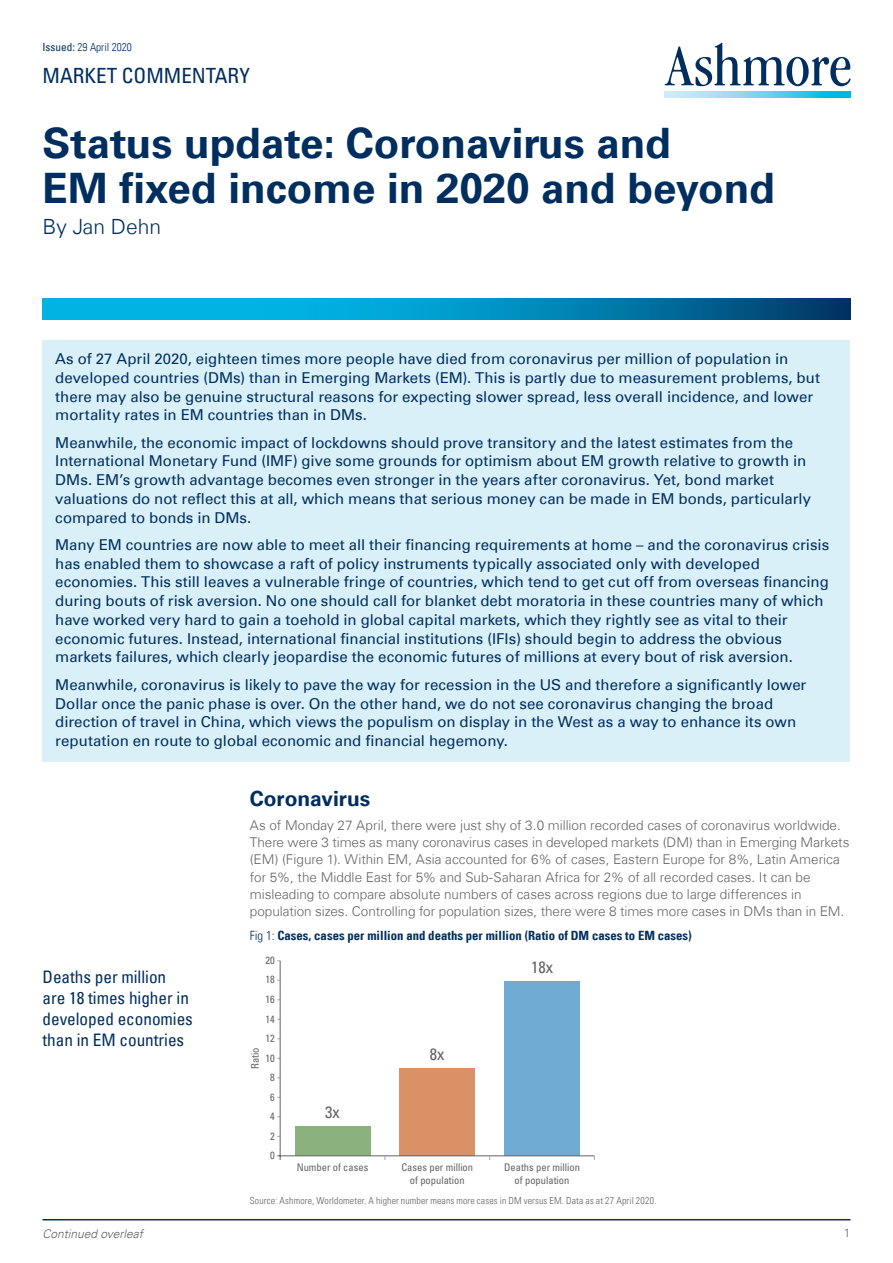
<style>
.page{position:relative;width:893px;height:1263px;background:#fff}
.page>*{position:absolute;margin:0;border:0;box-sizing:border-box;transform-origin:0 0}
.t1{font:700 42px/45px "Univers Com 65";color:#002e5e}
.t2{font:condensed 21px "Univers Com 57";color:#002e5e}
.t3{font:700 21px "Univers Com 65";color:#002e5e}
.t4{font:300 21px "Univers Com 45";color:#002e5e}
.t5{font:condensed 17.25px/21px "Univers Com 57";letter-spacing:-.005em;color:#002e5e}
.t6{font:condensed 16.5px "Univers Com 57";color:#636366}
.t7{font:16.5px "Univers Com 57 Condensed";color:#5f5f5f}
.t8{font:15px/18.8px "Univers Com 55 Roman";color:#002e5e}
.t9{font:300 13.5px/17.2px "Univers Com 45";color:#636366}
.t10{font:12.75px "Univers Com 67 Bold Cond";color:#002e5e}
.t11{font:italic 300 12px "Univers Com 45";color:#636366}
.t12{font:300 12px "Univers Com 45";color:#636366}
.t13{font:11.25px "Univers Com 47 Light Cond";color:#002e5e}
.t14{font:condensed 10.5px/19.5px "Univers Com 57";color:#636366;text-align:center}
.t15{font:9.75px "Univers Com 47 Light Cond";letter-spacing:.02em;color:#636366}
.s1{font-family:"Univers Com 57";font-stretch:condensed}
.s2{font-family:"Univers Com 47 Light Cond"}
.s3{font-family:"Univers Com 57";font-stretch:condensed;color:#636366}
</style>
<div class="page">
<svg style="left:665px;top:43px;width:185px;height:43px"></svg>
<svg style="left:665px;top:92px;width:185px;height:6px"></svg>
<hr style="left:43px;top:1219px;width:807px;height:1px;background:#002e5e">
<div style="left:43px;top:341px;width:807px;height:421px;background:#d9f0f9"></div>
<svg style="left:43px;top:298px;width:807px;height:21px;background:#008dbd"></svg>
<div style="left:504px;top:981px;width:76px;height:175px;background:#70abd3"></div>
<div style="left:400px;top:1069px;width:75px;height:87px;background:#d99165"></div>
<div style="left:295px;top:1127px;width:75px;height:29px;background:#8bb17e"></div>
<hr style="left:280px;top:961px;width:1px;height:199px;background:#636366">
<hr style="left:277px;top:1155px;width:317px;height:1px;background:#636366">
<p class="t13" style="left:43px;top:40px;width:91px"><span class="s1">Issued:</span> 29 April 2020</p>
<p class="t2" style="left:43px;top:62px;width:209px">MARKET COMMENTARY</p>
<p class="t1" style="left:43px;top:121px;width:734px">Status update: Coronavirus and<br>EM fixed income in 2020 and beyond</p>
<p class="t4" style="left:43px;top:214px;width:120px">By Jan Dehn</p>
<p class="t8" style="left:55px;top:349px;width:766px">As of 27 April 2020, eighteen times more people have died from coronavirus per million of population in developed countries (DMs) than in Emerging Markets (EM). This is partly due to measurement problems, but there may also be genuine structural reasons for expecting slower spread, less overall incidence, and lower mortality rates in EM countries than in DMs.</p>
<p class="t8" style="left:55px;top:433px;width:757px">Meanwhile, the economic impact of lockdowns should prove transitory and the latest estimates from the International Monetary Fund (IMF) give some grounds for optimism about EM growth relative to growth in DMs. EM’s growth advantage becomes even stronger in the years after coronavirus. Yet, bond market valuations do not reflect this at all, which means that serious money can be made in EM bonds, particularly compared to bonds in DMs.</p>
<p class="t8" style="left:55px;top:535px;width:775px">Many EM countries are now able to meet all their financing requirements at home – and the coronavirus crisis has enabled them to showcase a raft of policy instruments typically associated only with developed economies. This still leaves a vulnerable fringe of countries, which tend to get cut off from overseas financing during bouts of risk aversion. No one should call for blanket debt moratoria in these countries many of which have worked very hard to gain a toehold in global capital markets, which they rightly see as vital to their economic futures. Instead, international financial institutions (IFIs) should begin to address the obvious markets failures, which clearly jeopardise the economic futures of millions at every bout of risk aversion.</p>
<p class="t8" style="left:55px;top:675px;width:753px">Meanwhile, coronavirus is likely to pave the way for recession in the US and therefore a significantly lower Dollar once the panic phase is over. On the other hand, we do not see coronavirus changing the broad direction of travel in China, which views the populism on display in the West as a way to enhance its own reputation en route to global economic and financial hegemony.</p>
<p class="t5" style="left:43px;top:966px;width:152px">Deaths per million are 18 times higher in developed economies than in EM countries</p>
<p class="t3" style="left:250px;top:786px;width:122px">Coronavirus</p>
<p class="t9" style="left:250px;top:816px;width:601px">As of Monday 27 April, there were just shy of 3.0 million recorded cases of coronavirus worldwide.<br>There were 3 times as many coronavirus cases in developed markets (DM) than in Emerging Markets (EM) (Figure 1). Within EM, Asia accounted for 6% of cases, Eastern Europe for 8%, Latin America for 5%, the Middle East for 5% and Sub-Saharan Africa for 2% of all recorded cases. It can be misleading to compare absolute numbers of cases across regions due to large differences in population sizes. Controlling for population sizes, there were 8 times more cases in DMs than in EM.</p>
<p class="t10" style="left:250px;top:927px;width:443px"><span class="s2">Fig 1:</span> Cases, cases per million and deaths per million (Ratio of DM cases to EM cases)</p>
<p class="t14" style="left:265px;top:950px;width:11px">20</p>
<p class="t14" style="left:265px;top:970px;width:11px">18</p>
<p class="t14" style="left:265px;top:989px;width:11px">16</p>
<p class="t14" style="left:265px;top:1009px;width:11px;text-align:justify">14<br>12<br>10</p>
<p class="t14" style="left:245px;top:1069px;width:23px;rotate:-90deg">Ratio</p>
<p class="t14" style="left:270px;top:1067px;width:6px">8</p>
<p class="t14" style="left:270px;top:1087px;width:6px">6</p>
<p class="t14" style="left:270px;top:1106px;width:6px">4</p>
<p class="t14" style="left:270px;top:1126px;width:6px">2</p>
<p class="t14" style="left:270px;top:1146px;width:6px">0</p>
<p class="t6" style="left:325px;top:1101px;width:16px">3x</p>
<p class="t7" style="left:430px;top:1043px;width:16px">8<span class="s3">x</span></p>
<p class="t6" style="left:531px;top:956px;width:23px">18x</p>
<p class="t14" style="left:297px;top:1157px;width:73px">Number of cases</p>
<p class="t14" style="left:401px;top:1161px;width:73px;line-height:12.6px">Cases per million of population</p>
<p class="t14" style="left:504px;top:1161px;width:77px;line-height:12.6px">Deaths per million of population</p>
<p class="t15" style="left:250px;top:1195px;width:408px">Source: Ashmore, Worldometer. A higher number means more cases in DM versus EM. Data as at 27 April 2020.</p>
<p class="t11" style="left:43px;top:1226px;width:102px">Continued overleaf</p>
<p class="t12" style="left:844px;top:1226px;width:8px">1</p>
</div>
